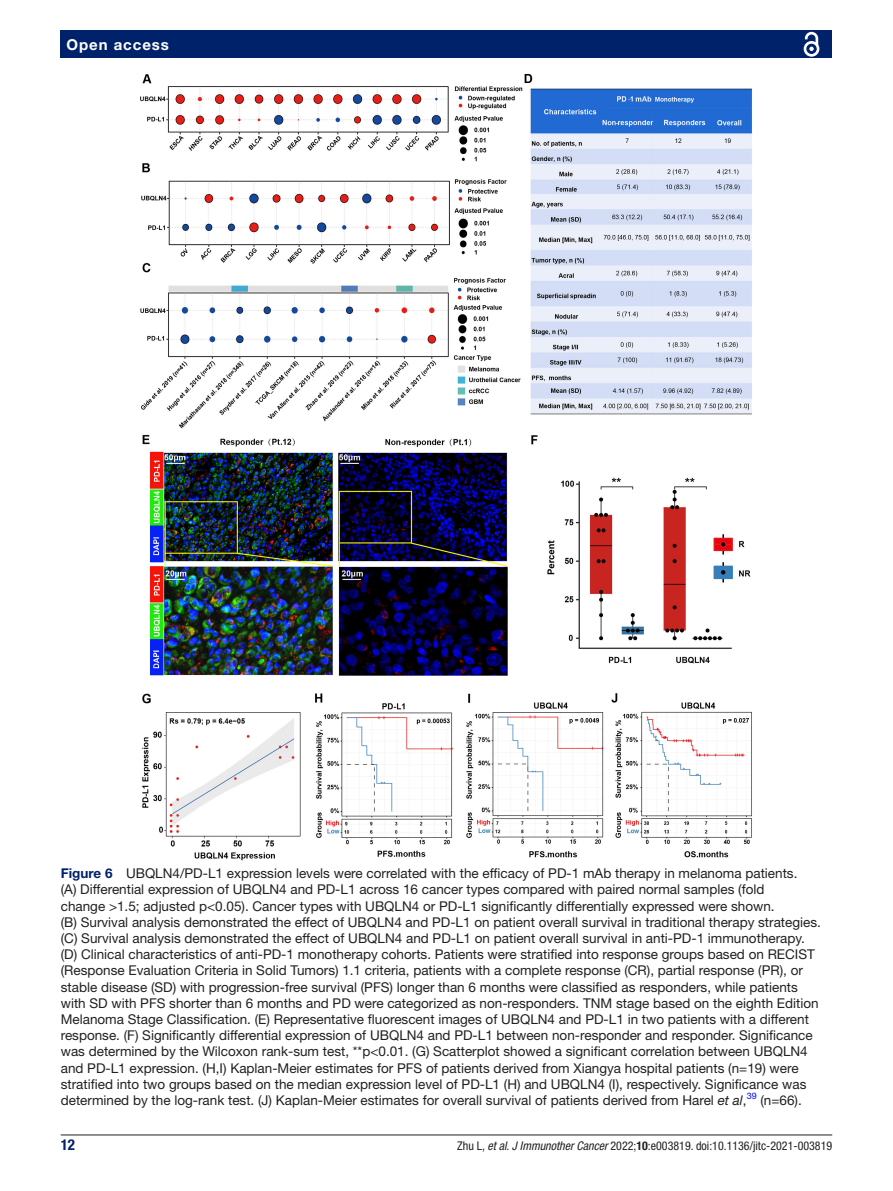
<style>
.page{position:relative;width:893px;height:1191px;background:#fff}
.page>*{position:absolute;margin:0;border:0;box-sizing:border-box;transform-origin:0 0}
.t1{font:700 15px "Helvetica Neue LT Std";letter-spacing:.065em;color:#fff}
.t2{font:700 condensed 15px "Helvetica Neue LT Std";color:#00226b}
.t3{font:13.5px/16.2px "Helvetica Neue LT Std";color:#231f20}
.t4{font:condensed 12px "Helvetica Neue LT Std";color:#231f20}
.s1{font-weight:700;color:#00226b}
.s2{font-style:italic}
.s3{font-weight:700}
</style>
<div class="page">
<hr style="left:61px;top:1134px;width:771px;height:1px;background:#231f20">
<div style="left:61px;top:31px;width:771px;height:27px;background:#00226b"></div>
<svg style="left:803px;top:31px;width:17px;height:26px"></svg>
<img style="left:140px;top:74px;width:612px;height:786px">
<p class="t1" style="left:66px;top:35px;width:104px">Open access</p>
<p class="t3" style="left:61px;top:865px;width:762px"><span class="s1">Figure 6</span> UBQLN4/PD-L1 expression levels were correlated with the efficacy of PD-1 mAb therapy in melanoma patients.<br>(A) Differential expression of UBQLN4 and PD-L1 across 16 cancer types compared with paired normal samples (fold<br>change &gt;1.5; adjusted p&lt;0.05). Cancer types with UBQLN4 or PD-L1 significantly differentially expressed were shown.<br>(B) Survival analysis demonstrated the effect of UBQLN4 and PD-L1 on patient overall survival in traditional therapy strategies. (C) Survival analysis demonstrated the effect of UBQLN4 and PD-L1 on patient overall survival in anti-PD-1 immunotherapy. (D) Clinical characteristics of anti-PD-1 monotherapy cohorts. Patients were stratified into response groups based on RECIST (Response Evaluation Criteria in Solid Tumors) 1.1 criteria, patients with a complete response (CR), partial response (PR), or stable disease (SD) with progression-free survival (PFS) longer than 6 months were classified as responders, while patients with SD with PFS shorter than 6 months and PD were categorized as non-responders. TNM stage based on the eighth Edition Melanoma Stage Classification. (E) Representative fluorescent images of UBQLN4 and PD-L1 in two patients with a different response. (F) Significantly differential expression of UBQLN4 and PD-L1 between non-responder and responder. Significance was determined by the Wilcoxon rank-sum test, **p&lt;0.01. (G) Scatterplot showed a significant correlation between UBQLN4 and PD-L1 expression. (H,I) Kaplan-Meier estimates for PFS of patients derived from Xiangya hospital patients (n=19) were stratified into two groups based on the median expression level of PD-L1 (H) and UBQLN4 (I), respectively. Significance was determined by the log-rank test. (J) Kaplan-Meier estimates for overall survival of patients derived from Harel <span class="s2">et al</span>,<sup>39</sup> (n=66).</p>
<p class="t2" style="left:61px;top:1135px;width:16px">12</p>
<p class="t4" style="left:457px;top:1138px;width:376px">Zhu L, <span class="s2">et al</span>. <span class="s2">J Immunother Cancer</span> 2022;<span class="s3">10</span>:e003819. doi:10.1136/jitc-2021-003819</p>
</div>
